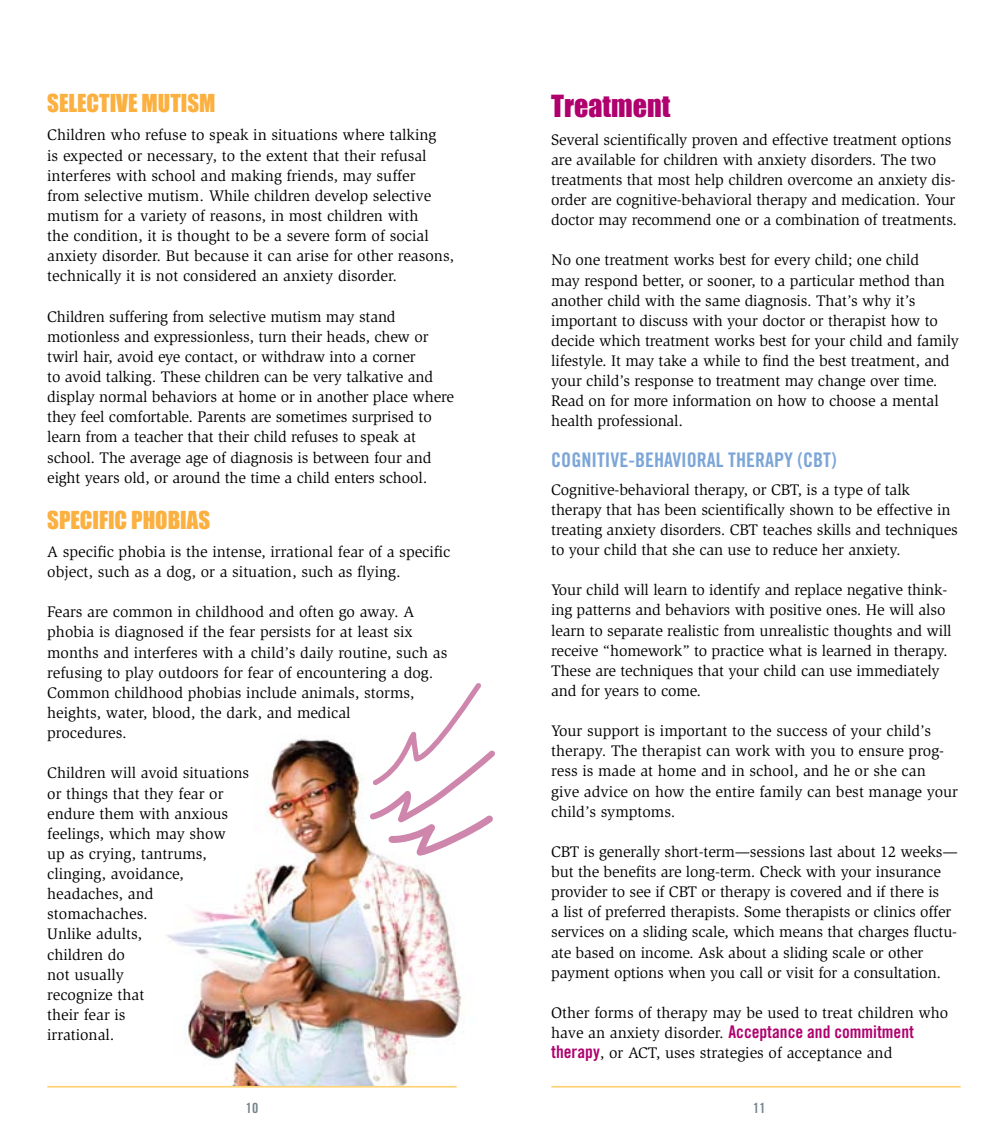
<style>
.page{position:relative;width:1008px;height:1134px;background:#fff}
.page>*{position:absolute;margin:0;border:0;box-sizing:border-box;transform-origin:0 0}
.t1{font:28px "Impact";color:#af006e}
.t2{font:22.75px "Impact";color:#fbb040}
.t3{font:20.12px "Trade Gothic LT Std Bd Cn 20";color:#7da6d8}
.t4{font:17.5px "Trade Gothic LT Std Bd Cn 20";color:#af006e}
.t5{font:15.75px/20.1px "Slimbach Std";letter-spacing:-.01em;color:#000}
.t6{font:14px "Trade Gothic LT Std Bd Cn 20";color:#74838e}
.s1{font-family:"Slimbach Std";font-size:15.75px;color:#000}
.s2{font-family:"Trade Gothic LT Std Bd Cn 20";font-size:17.5px;color:#af006e}
</style>
<div class="page">
<img style="left:114px;top:738px;width:349px;height:348px">
<hr style="left:47px;top:1086px;width:410px;height:2px;background:#ffd478">
<hr style="left:551px;top:1086px;width:410px;height:2px;background:#ffd478">
<svg style="left:365px;top:685px;width:130px;height:177px"></svg>
<h2 class="t2" style="left:47px;top:86px;width:170px">SELECTIVE MUTISM</h2>
<p class="t5" style="left:47px;top:125px;width:408px">Children who refuse to speak in situations where talking<br>is expected or necessary, to the extent that their refusal interferes with school and making friends, may suffer<br>from selective mutism. While children develop selective mutism for a variety of reasons, in most children with<br>the condition, it is thought to be a severe form of social anxiety disorder. But because it can arise for other reasons, technically it is not considered an anxiety disorder.</p>
<p class="t5" style="left:47px;top:306px;width:408px">Children suffering from selective mutism may stand motionless and expressionless, turn their heads, chew or twirl hair, avoid eye contact, or withdraw into a corner<br>to avoid talking. These children can be very talkative and display normal behaviors at home or in another place where they feel comfortable. Parents are sometimes surprised to learn from a teacher that their child refuses to speak at school. The average age of diagnosis is between four and eight years old, or around the time a child enters school.</p>
<h2 class="t2" style="left:47px;top:502px;width:164px">SPECIFIC PHOBIAS</h2>
<p class="t5" style="left:47px;top:542px;width:405px">A specific phobia is the intense, irrational fear of a specific object, such as a dog, or a situation, such as flying.</p>
<p class="t5" style="left:47px;top:602px;width:402px">Fears are common in childhood and often go away. A phobia is diagnosed if the fear persists for at least six months and interferes with a child’s daily routine, such as refusing to play outdoors for fear of encountering a dog.<br>Common childhood phobias include animals, storms, heights, water, blood, the dark, and medical<br>procedures.</p>
<p class="t5" style="left:47px;top:763px;width:204px">Children will avoid situations or things that they fear or endure them with anxious feelings, which may show<br>up as crying, tantrums, clinging, avoidance, headaches, and stomachaches.<br>Unlike adults,<br>children do<br>not usually<br>recognize that<br>their fear is<br>irrational.</p>
<h1 class="t1" style="left:551px;top:84px;width:120px">TREATMENT</h1>
<p class="t5" style="left:551px;top:129px;width:408px">Several scientifically proven and effective treatment options are available for children with anxiety disorders. The two treatments that most help children overcome an anxiety dis&shy;order are cognitive-behavioral therapy and medication. Your doctor may recommend one or a combination of treatments.</p>
<p class="t5" style="left:551px;top:250px;width:409px">No one treatment works best for every child; one child<br>may respond better, or sooner, to a particular method than another child with the same diagnosis. That’s why it’s important to discuss with your doctor or therapist how to decide which treatment works best for your child and family lifestyle. It may take a while to find the best treatment, and your child’s response to treatment may change over time.<br>Read on for more information on how to choose a mental health professional.</p>
<p class="t3" style="left:551px;top:447px;width:287px">Cognitive-behavioral therapy (CBT)</p>
<p class="t5" style="left:551px;top:479px;width:408px">Cognitive-behavioral therapy, or CBT, is a type of talk therapy that has been scientifically shown to be effective in treating anxiety disorders. CBT teaches skills and techniques to your child that she can use to reduce her anxiety.</p>
<p class="t5" style="left:551px;top:580px;width:402px">Your child will learn to identify and replace negative think&shy;ing patterns and behaviors with positive ones. He will also learn to separate realistic from unrealistic thoughts and will receive “homework” to practice what is learned in therapy.<br>These are techniques that your child can use immediately and for years to come.</p>
<p class="t5" style="left:551px;top:721px;width:408px">Your support is important to the success of your child’s therapy. The therapist can work with you to ensure prog&shy;ress is made at home and in school, and he or she can<br>give advice on how the entire family can best manage your child’s symptoms.</p>
<p class="t5" style="left:551px;top:842px;width:408px">CBT is generally short-term—sessions last about 12 weeks— but the benefits are long-term. Check with your insurance provider to see if CBT or therapy is covered and if there is<br>a list of preferred therapists. Some therapists or clinics offer services on a sliding scale, which means that charges fluctu&shy;ate based on income. Ask about a sliding scale or other payment options when you call or visit for a consultation.</p>
<p class="t5" style="left:551px;top:1003px;width:399px">Other forms of therapy may be used to treat children who</p>
<p class="t4" style="left:551px;top:1021px;width:364px"><span class="s1">have an anxiety disorder.</span> Acceptance and commitment</p>
<p class="t5" style="left:551px;top:1043px;width:343px"><span class="s2">therapy</span>, or ACT, uses strategies of acceptance and</p>
<p class="t6" style="left:246px;top:1099px;width:14px">10</p>
<p class="t6" style="left:753px;top:1099px;width:14px">11</p>
</div>
